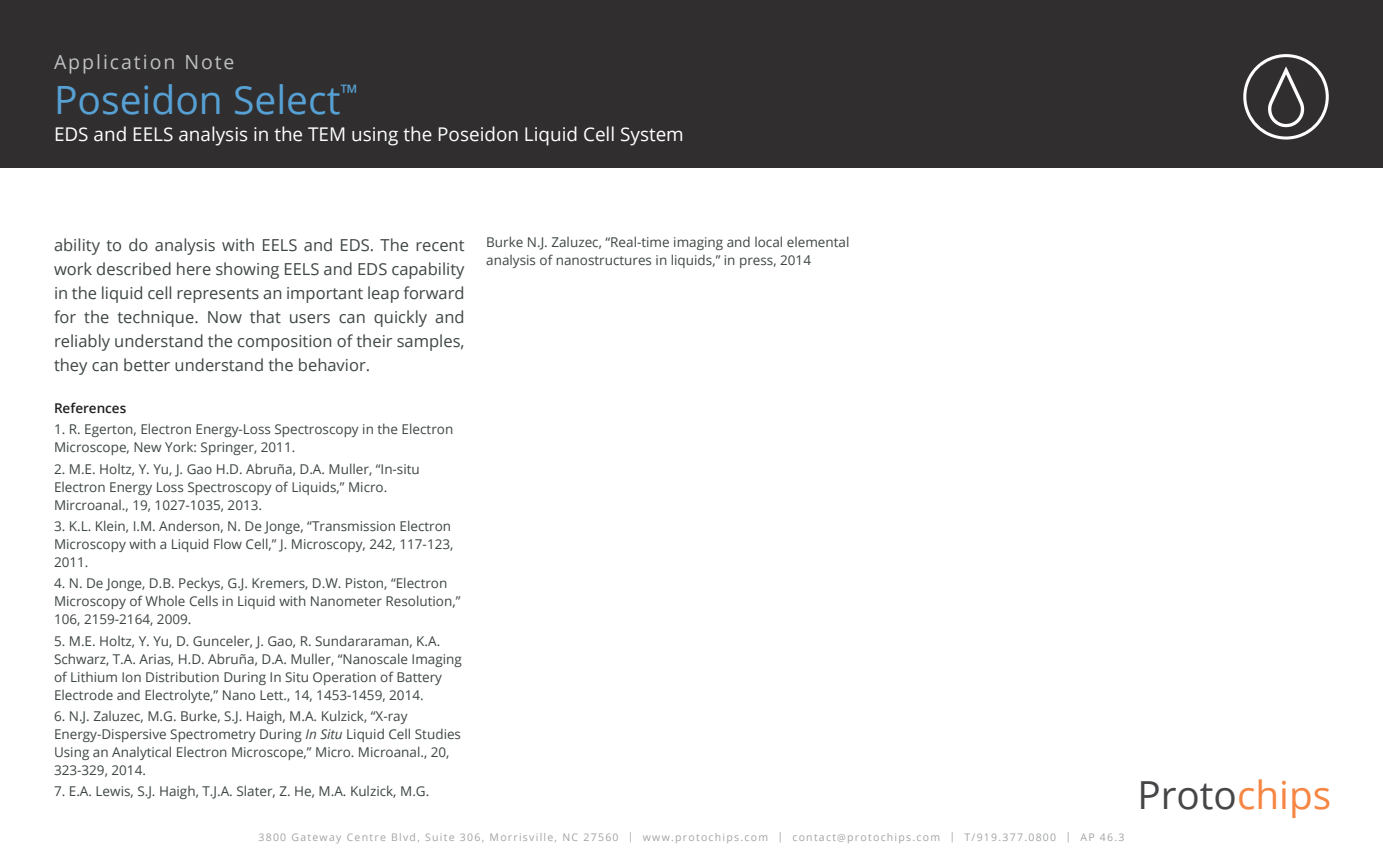
<style>
.page{position:relative;width:1383px;height:864px;background:#fff}
.page>*{position:absolute;margin:0;border:0;box-sizing:border-box;transform-origin:0 0}
.t1{font:39px "Open Sans";color:#56a0d3}
.t2{font:38.7px "Open Sans";color:#464649}
.t3{font:19.5px "Open Sans";letter-spacing:.1em;color:#bec0c2}
.t4{font:18.9px "Open Sans";color:#fff}
.t5{font:16.5px/24px "Open Sans";color:#3e4645;text-align:justify}
.t6{font:13.5px/18px "Open Sans";color:#3e4645}
.t7{font:600 13.5px "Open Sans";color:#231f20}
.t8{font:10.5px "Open Sans";letter-spacing:.12em;color:#a1a3a6}
.s1{font-style:italic}
.s2{font-size:9.75px}
.s3{color:#f68644}
</style>
<div class="page">
<div style="left:0;top:0;width:1382px;height:168px;background:#302e2f"></div>
<svg style="left:1243px;top:54px;width:85px;height:86px"></svg>
<h3 class="t3" style="left:54px;top:48px;width:182px">Application Note</h3>
<h1 class="t1" style="left:54px;top:73px;width:305px">Poseidon Select<sup>™</sup></h1>
<h3 class="t4" style="left:54px;top:121px;width:631px">EDS and EELS analysis in the TEM using the Poseidon Liquid Cell System</h3>
<p class="t5" style="left:54px;top:232px;width:412px">ability to do analysis with EELS and EDS. The recent work described here showing EELS and EDS capability in the liquid cell represents an important leap forward for the technique. Now that users can quickly and reliably understand the composition of their samples, they can better understand the behavior.</p>
<p class="t7" style="left:54px;top:399px;width:74px">References</p>
<p class="t6" style="left:54px;top:420px;width:401px">1. R. Egerton, Electron Energy-Loss Spectroscopy in the Electron<br>Microscope, New York: Springer, 2011.</p>
<p class="t6" style="left:54px;top:459px;width:367px">2. M.E. Holtz, Y. Yu, J. Gao H.D. Abruña, D.A. Muller, “In-situ<br>Electron Energy Loss Spectroscopy of Liquids,” Micro.<br>Mircroanal., 19, 1027-1035, 2013.</p>
<p class="t6" style="left:54px;top:517px;width:401px">3. K.L. Klein, I.M. Anderson, N. De Jonge, “Transmission Electron<br>Microscopy with a Liquid Flow Cell,” J. Microscopy, 242, 117-123,<br>2011.</p>
<p class="t6" style="left:54px;top:574px;width:408px">4. N. De Jonge, D.B. Peckys, G.J. Kremers, D.W. Piston, “Electron<br>Microscopy of Whole Cells in Liquid with Nanometer Resolution,”<br>106, 2159-2164, 2009.</p>
<p class="t6" style="left:54px;top:631px;width:409px">5. M.E. Holtz, Y. Yu, D. Gunceler, J. Gao, R. Sundararaman, K.A.<br>Schwarz, T.A. Arias, H.D. Abruña, D.A. Muller, “Nanoscale Imaging of Lithium Ion Distribution During In Situ Operation of Battery Electrode and Electrolyte,” Nano Lett., 14, 1453-1459, 2014.</p>
<p class="t6" style="left:54px;top:707px;width:408px">6. N.J. Zaluzec, M.G. Burke, S.J. Haigh, M.A. Kulzick, “X-ray Energy-Dispersive Spectrometry During <span class="s1">In Situ</span> Liquid Cell Studies Using an Analytical Electron Microscope,” Micro. Microanal., 20, 323-329, 2014.</p>
<p class="t6" style="left:54px;top:782px;width:377px">7. E.A. Lewis, S.J. Haigh, T.J.A. Slater, Z. He, M.A. Kulzick, M.G.</p>
<p class="t6" style="left:486px;top:232px;width:365px">Burke N.J. Zaluzec, “Real-time imaging and local elemental analysis of nanostructures in liquids,” in press, 2014</p>
<p class="t8" style="left:258px;top:830px;width:867px">3800 Gateway Centre Blvd, Suite 306, Morrisville, NC 27560 | www.protochips.com | contact<span class="s2">@</span>protochips.com | T/919.377.0800 | AP 46.3</p>
<h2 class="t2" style="left:1137px;top:769px;width:195px">Proto<span class="s3">chips</span></h2>
</div>
